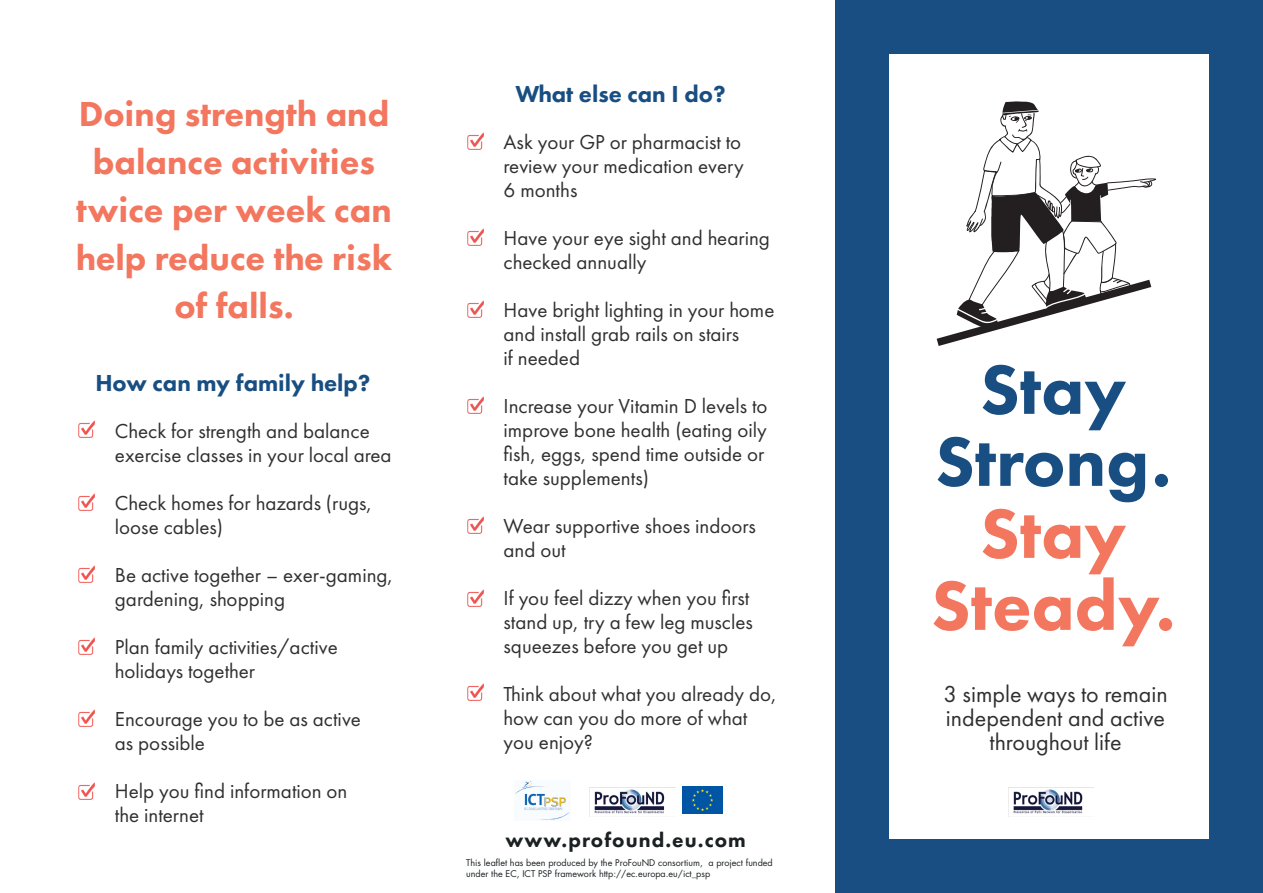
<style>
.page{position:relative;width:1263px;height:893px;background:#fff}
.page>*{position:absolute;margin:0;border:0;box-sizing:border-box;transform-origin:0 0}
.t1{font:800 72px "Futura PT";color:#184e81}
.t2{font:800 72px "Futura PT";color:#f3765e}
.t3{font:800 36px/48px "Futura PT";color:#f3765e;text-align:center}
.t4{font:24px/24px "Futura PT";color:#312f30;text-align:center}
.t5{font:800 24px "Futura PT";color:#184e81}
.t6{font:21px/24px "Futura PT";color:#312f30}
.t7{font:800 21px "Futura PT";letter-spacing:.05em;color:#1b2022}
.t8{font:9px/10.8px "Futura Std";color:#1b2022}
</style>
<div class="page">
<div style="left:835px;top:0;width:428px;height:893px;background:#184e81"></div>
<div style="left:890px;top:54px;width:319px;height:785px;background:#fff"></div>
<img style="left:467px;top:132px;width:17px;height:17px">
<img style="left:79px;top:420px;width:16px;height:17px">
<img style="left:467px;top:228px;width:17px;height:17px">
<img style="left:79px;top:494px;width:16px;height:17px">
<img style="left:467px;top:300px;width:17px;height:17px">
<img style="left:467px;top:396px;width:17px;height:17px">
<img style="left:467px;top:517px;width:17px;height:17px">
<img style="left:467px;top:589px;width:17px;height:17px">
<img style="left:467px;top:684px;width:17px;height:17px">
<img style="left:79px;top:566px;width:16px;height:17px">
<img style="left:79px;top:638px;width:16px;height:17px">
<img style="left:79px;top:709px;width:16px;height:17px">
<img style="left:79px;top:782px;width:16px;height:17px">
<img style="left:515px;top:781px;width:55px;height:39px">
<img style="left:683px;top:787px;width:40px;height:26px">
<img style="left:1008px;top:788px;width:75px;height:28px">
<img style="left:589px;top:788px;width:76px;height:28px">
<svg style="left:936px;top:101px;width:220px;height:245px"></svg>
<p class="t3" style="left:76px;top:90px;width:318px">Doing strength and balance activities twice per week can help reduce the risk of falls.</p>
<p class="t5" style="left:95px;top:368px;width:277px">How can my family help?</p>
<p class="t6" style="left:115px;top:419px;width:278px">Check for strength and balance exercise classes in your local area</p>
<p class="t6" style="left:115px;top:491px;width:259px">Check homes for hazards (rugs, loose cables)</p>
<p class="t6" style="left:115px;top:563px;width:280px">Be active together – exer-gaming, gardening, shopping</p>
<p class="t6" style="left:115px;top:635px;width:224px">Plan family activities/active holidays together</p>
<p class="t6" style="left:115px;top:707px;width:248px">Encourage you to be as active</p>
<p class="t6" style="left:115px;top:731px;width:92px">as possible</p>
<p class="t6" style="left:115px;top:779px;width:234px">Help you find information on</p>
<p class="t6" style="left:115px;top:803px;width:90px">the internet</p>
<p class="t5" style="left:515px;top:79px;width:212px">What else can I do?</p>
<p class="t6" style="left:504px;top:130px;width:242px">Ask your GP or pharmacist to review your medication every</p>
<p class="t6" style="left:504px;top:178px;width:75px">6 months</p>
<p class="t6" style="left:504px;top:226px;width:268px">Have your eye sight and hearing checked annually</p>
<p class="t6" style="left:504px;top:298px;width:272px">Have bright lighting in your home and install grab rails on stairs</p>
<p class="t6" style="left:504px;top:346px;width:78px">if needed</p>
<p class="t6" style="left:504px;top:394px;width:265px">Increase your Vitamin D levels to improve bone health (eating oily fish, eggs, spend time outside or take supplements)</p>
<p class="t6" style="left:504px;top:514px;width:254px">Wear supportive shoes indoors</p>
<p class="t6" style="left:504px;top:538px;width:64px">and out</p>
<p class="t6" style="left:504px;top:586px;width:251px">If you feel dizzy when you first stand up, try a few leg muscles squeezes before you get up</p>
<p class="t6" style="left:504px;top:682px;width:275px">Think about what you already do, how can you do more of what</p>
<p class="t6" style="left:504px;top:730px;width:91px">you enjoy?</p>
<p class="t7" style="left:506px;top:827px;width:242px">www.profound.eu.com</p>
<p class="t8" style="left:466px;top:858px;width:308px">This leaflet has been produced by the ProFouND consortium, a project funded under the EC, ICT PSP framework http://ec.europa.eu/ict_psp</p>
<p class="t1" style="left:980px;top:345px;width:148px">Stay</p>
<p class="t1" style="left:935px;top:417px;width:238px">Strong.</p>
<p class="t2" style="left:980px;top:489px;width:148px">Stay</p>
<p class="t2" style="left:931px;top:561px;width:246px">Steady.</p>
<p class="t4" style="left:943px;top:682px;width:226px">3 simple ways to remain</p>
<p class="t4" style="left:946px;top:706px;width:221px">independent and active throughout life</p>
</div>
